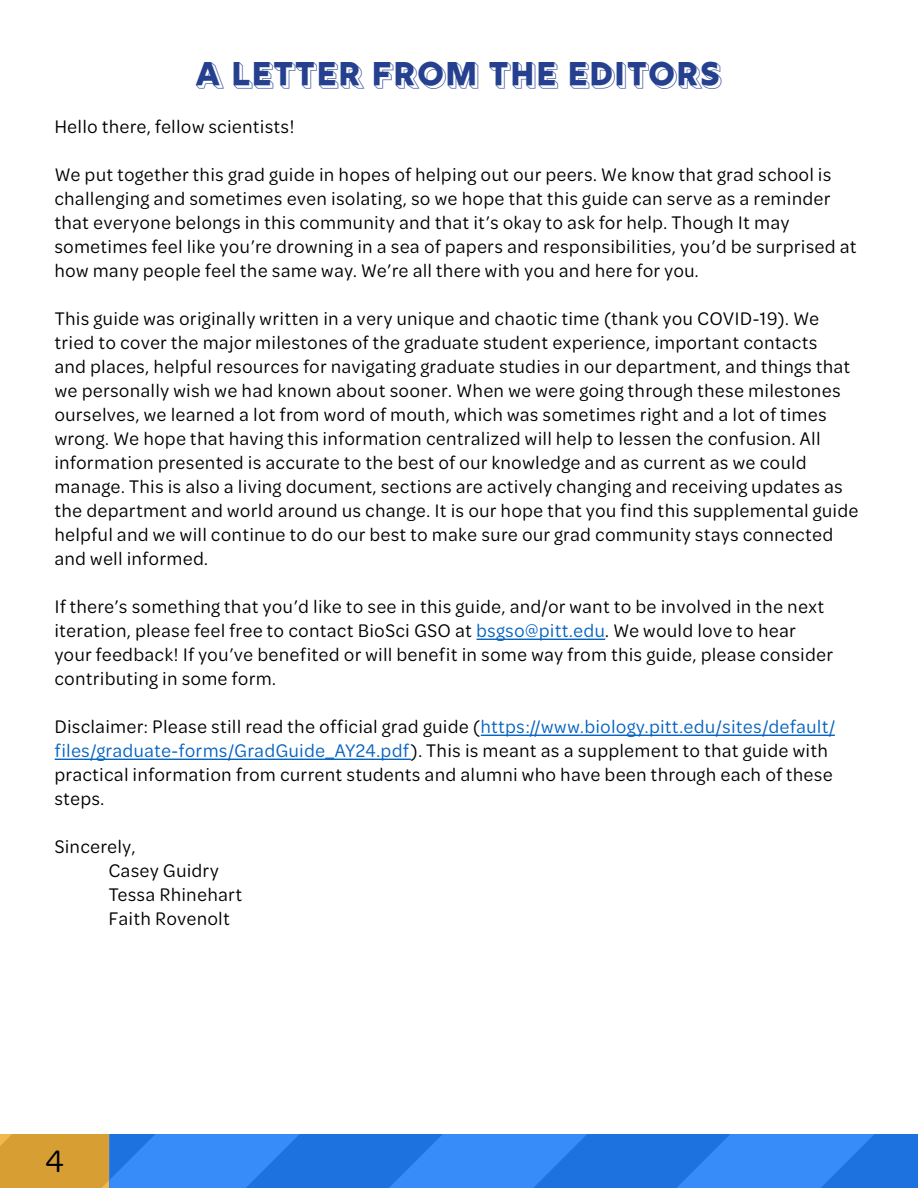
<style>
.page{position:relative;width:918px;height:1188px;background:#fff}
.page>*{position:absolute;margin:0;border:0;box-sizing:border-box;transform-origin:0 0}
.t1{font:36px "Rig Bold Reverse";color:#25408f}
.t2{font:33px "Omnes";color:#000}
.t3{font:19.5px/24px "Omnes Semi Cond";letter-spacing:.04em;color:#000}
.s1{color:#0563c1}
</style>
<div class="page">
<div style="left:0;top:1134px;width:109px;height:54px;background:#d79e34"></div>
<div style="left:109px;top:1134px;width:809px;height:54px;background:linear-gradient(to bottom,#2c80ee,#2c80ee)"></div>
<hr style="left:477px;top:639px;width:128px;height:1px;background:#0563c1">
<hr style="left:481px;top:735px;width:354px;height:1px;background:#0563c1">
<hr style="left:55px;top:759px;width:356px;height:1px;background:#0563c1">
<h1 class="t1" style="left:197px;top:54px;width:527px">A LETTER FROM THE EDITORS</h1>
<p class="t3" style="left:55px;top:114px;width:241px">Hello there, fellow scientists!</p>
<p class="t3" style="left:55px;top:162px;width:803px">We put together this grad guide in hopes of helping out our peers. We know that grad school is challenging and sometimes even isolating, so we hope that this guide can serve as a reminder that everyone belongs in this community and that it’s okay to ask for help. Though It may sometimes feel like you’re drowning in a sea of papers and responsibilities, you’d be surprised at how many people feel the same way. We’re all there with you and here for you.</p>
<p class="t3" style="left:55px;top:306px;width:805px">This guide was originally written in a very unique and chaotic time (thank you COVID-19). We tried to cover the major milestones of the graduate student experience, important contacts<br>and places, helpful resources for navigating graduate studies in our department, and things that we personally wish we had known about sooner. When we were going through these milestones ourselves, we learned a lot from word of mouth, which was sometimes right and a lot of times wrong. We hope that having this information centralized will help to lessen the confusion. All information presented is accurate to the best of our knowledge and as current as we could manage. This is also a living document, sections are actively changing and receiving updates as the department and world around us change. It is our hope that you find this supplemental guide helpful and we will continue to do our best to make sure our grad community stays connected and well informed.</p>
<p class="t3" style="left:55px;top:594px;width:780px">If there’s something that you’d like to see in this guide, and/or want to be involved in the next iteration, please feel free to contact BioSci GSO at <span class="s1">bsgso@pitt.edu</span>. We would love to hear your feedback! If you’ve benefited or will benefit in some way from this guide, please consider contributing in some form.</p>
<p class="t3" style="left:55px;top:714px;width:782px">Disclaimer: Please still read the official grad guide (<span class="s1">https://www.biology.pitt.edu/sites/default/ files/graduate-forms/GradGuide_AY24.pdf</span>). This is meant as a supplement to that guide with practical information from current students and alumni who have been through each of these steps.</p>
<p class="t3" style="left:109px;top:834px;width:135px;text-indent:-54px">Sincerely,<br>Casey Guidry<br>Tessa Rhinehart<br>Faith Rovenolt</p>
<h2 class="t2" style="left:45px;top:1139px;width:20px">4</h2>
</div>
